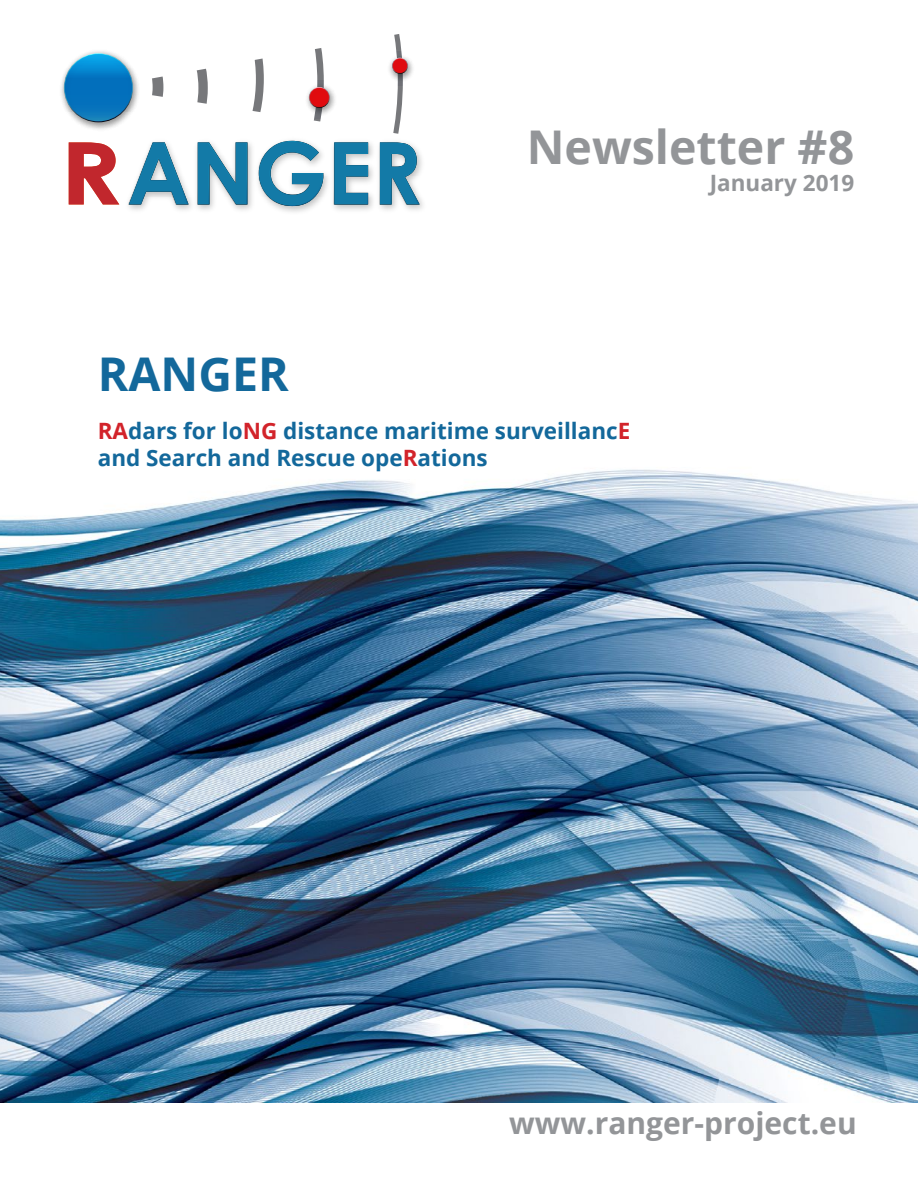
<style>
.page{position:relative;width:918px;height:1188px;background:#fff}
.page>*{position:absolute;margin:0;border:0;box-sizing:border-box;transform-origin:0 0}
.t1{font:700 46.5px "Open Sans";color:#939598}
.t2{font:700 46.5px "Open Sans";color:#13689b}
.t3{font:700 30px "Open Sans";color:#939598}
.t4{font:700 22.5px/27px "Open Sans";color:#13689b}
.t5{font:700 22.5px "Open Sans";color:#939598}
.s1{color:#d2232a}
</style>
<div class="page">
<img style="left:0;top:469px;width:918px;height:634px">
<svg style="left:69px;top:34px;width:351px;height:172px"></svg>
<img style="left:61px;top:47px;width:82px;height:86px">
<svg style="left:64px;top:54px;width:69px;height:68px"></svg>
<div style="left:64px;top:53px;width:69px;height:69px;border:1px solid #fff;border-radius:50%"></div>
<img style="left:301px;top:81px;width:39px;height:38px">
<div style="left:309px;top:87px;width:20px;height:21px;border:1px solid #fff;border-radius:50%"></div>
<img style="left:385px;top:51px;width:33px;height:34px">
<div style="left:392px;top:58px;width:16px;height:16px;border:1px solid #fff;border-radius:50%"></div>
<h1 class="t1" style="left:527px;top:114px;width:329px">Newsletter #8</h1>
<p class="t5" style="left:710px;top:167px;width:146px">January 2019</p>
<h1 class="t2" style="left:98px;top:341px;width:192px">RANGER</h1>
<p class="t4" style="left:98px;top:417px;width:534px"><span class="s1">RA</span>dars for lo<span class="s1">NG</span> distance maritime surveillanc<span class="s1">E </span>and Search and Rescue ope<span class="s1">R</span>ations</p>
<h2 class="t3" style="left:509px;top:1102px;width:349px">www.ranger-project.eu</h2>
</div>
